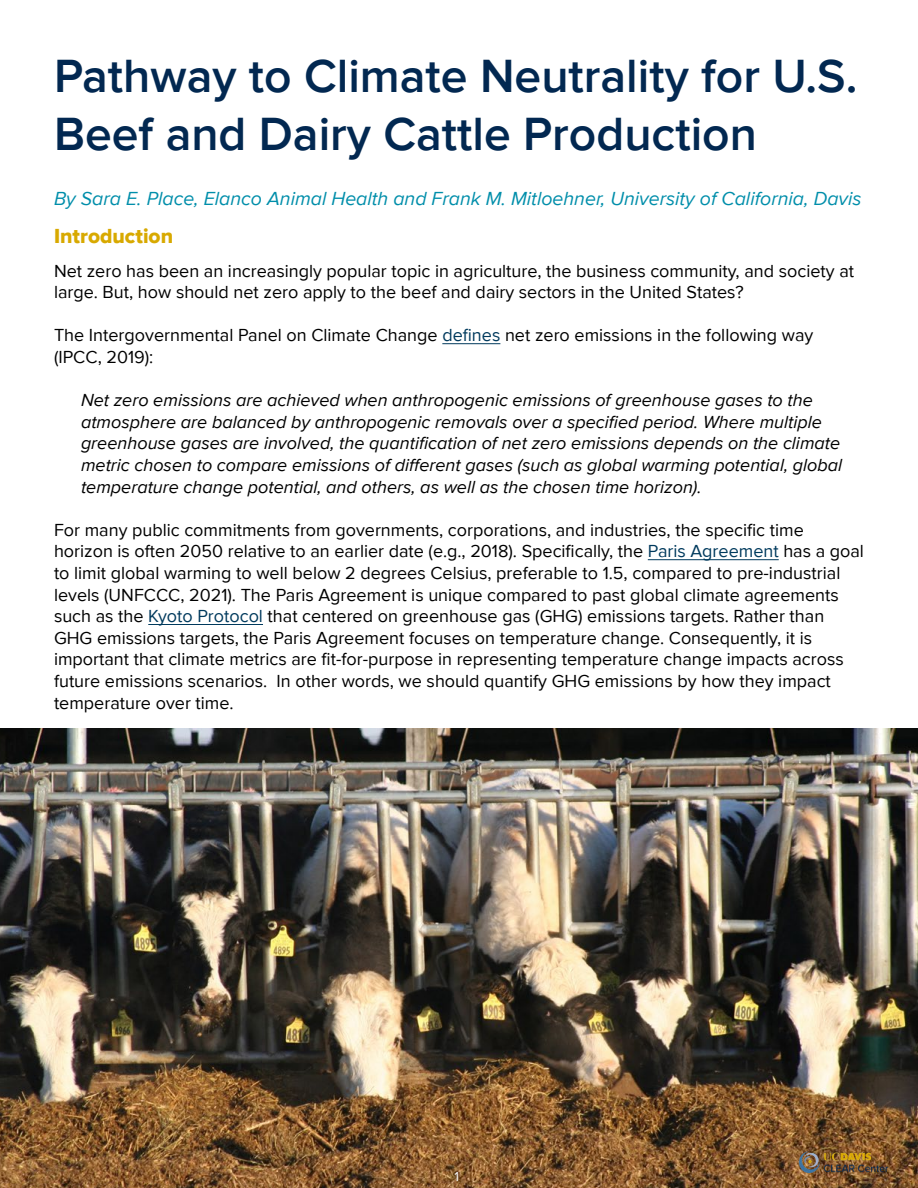
<style>
.page{position:relative;width:918px;height:1188px;background:#fff}
.page>*{position:absolute;margin:0;border:0;box-sizing:border-box;transform-origin:0 0}
.t1{font:600 48px/57.6px "Proxima Nova";color:#022851}
.t2{font:21px "Proxima Nova Extrabld";color:#d8a900}
.t3{font:italic 19.5px "Proxima Nova";color:#008eaa}
.t4{font:18px/21.6px "Proxima Nova";color:#000}
.t5{font:italic 18px/21.6px "Proxima Nova";color:#000}
.t6{font:13.5px "Proxima Nova";color:#fff}
.s1{color:#003a5d}
</style>
<div class="page">
<img style="left:0;top:729px;width:918px;height:459px">
<hr style="left:442px;top:343px;width:58px;height:1px;background:#003a5d">
<hr style="left:648px;top:559px;width:131px;height:1px;background:#003a5d">
<hr style="left:148px;top:624px;width:115px;height:1px;background:#003a5d">
<img style="left:789px;top:1145px;width:108px;height:33px">
<h1 class="t1" style="left:54px;top:48px;width:805px">Pathway to Climate Neutrality for U.S.<br>Beef and Dairy Cattle Production</h1>
<p class="t3" style="left:54px;top:188px;width:809px">By Sara E. Place, Elanco Animal Health and Frank M. Mitloehner, University of California, Davis</p>
<p class="t2" style="left:54px;top:224px;width:121px">Introduction</p>
<p class="t4" style="left:54px;top:260px;width:802px">Net zero has been an increasingly popular topic in agriculture, the business community, and society at large. But, how should net zero apply to the beef and dairy sectors in the United States?</p>
<p class="t4" style="left:54px;top:325px;width:761px">The Intergovernmental Panel on Climate Change <span class="s1">defines</span> net zero emissions in the following way (IPCC, 2019):</p>
<p class="t5" style="left:81px;top:390px;width:763px">Net zero emissions are achieved when anthropogenic emissions of greenhouse gases to the atmosphere are balanced by anthropogenic removals over a specified period. Where multiple greenhouse gases are involved, the quantification of net zero emissions depends on the climate metric chosen to compare emissions of different gases (such as global warming potential, global temperature change potential, and others, as well as the chosen time horizon).</p>
<p class="t4" style="left:54px;top:519px;width:812px">For many public commitments from governments, corporations, and industries, the specific time horizon is often 2050 relative to an earlier date (e.g., 2018). Specifically, the <span class="s1">Paris Agreement</span> has a goal to limit global warming to well below 2 degrees Celsius, preferable to 1.5, compared to pre-industrial levels (UNFCCC, 2021). The Paris Agreement is unique compared to past global climate agreements such as the <span class="s1">Kyoto Protocol</span> that centered on greenhouse gas (GHG) emissions targets. Rather than GHG emissions targets, the Paris Agreement focuses on temperature change. Consequently, it is important that climate metrics are fit-for-purpose in representing temperature change impacts across future emissions scenarios. In other words, we should quantify GHG emissions by how they impact temperature over time.</p>
<p class="t6" style="left:454px;top:1169px;width:6px">1</p>
</div>
